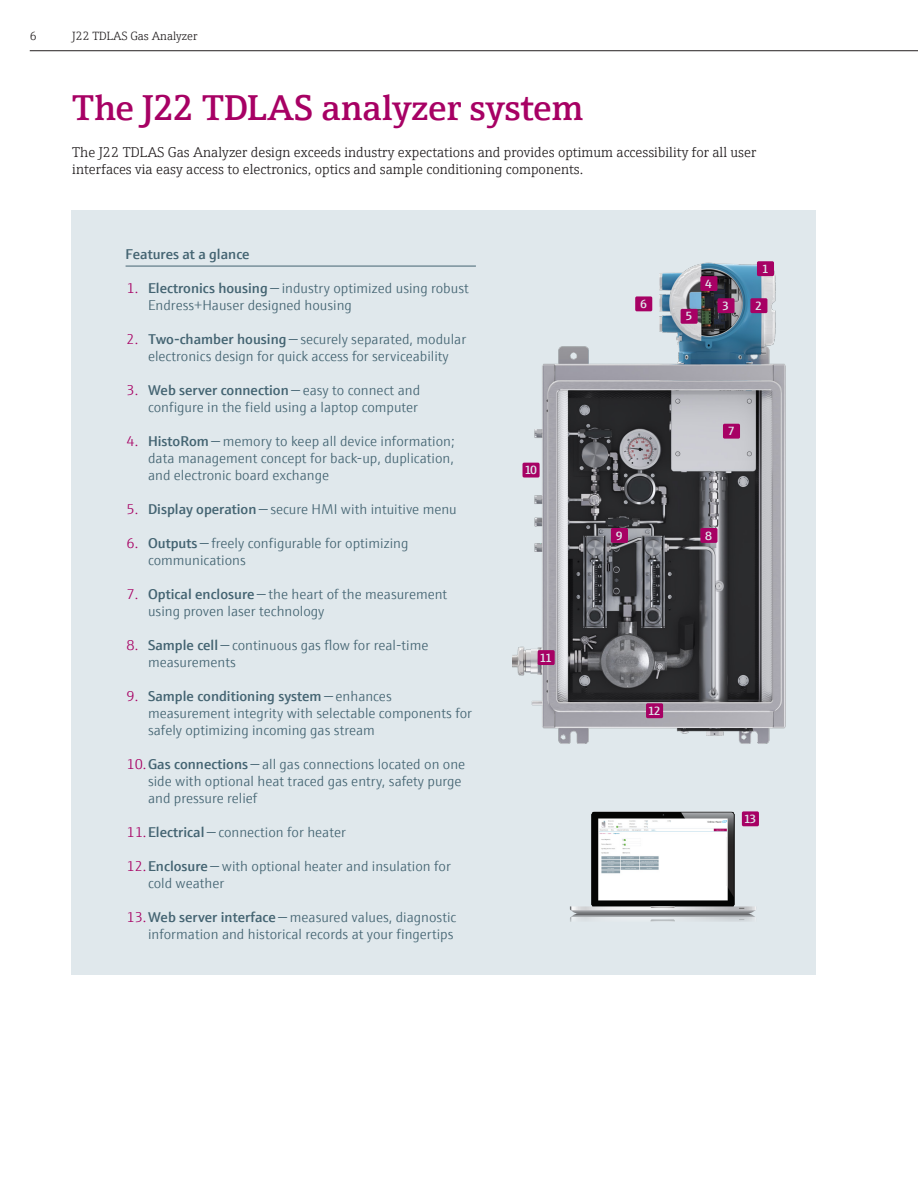
<style>
.page{position:relative;width:918px;height:1188px;background:#fff}
.page>*{position:absolute;margin:0;border:0;box-sizing:border-box;transform-origin:0 0}
.Brochure_Inside_Head{font:600 36px "E+H Serif";color:#a70164}
.t1{font:300 14.25px/17px "E+H Sans";color:#446472}
.t2{font:300 14.25px/17px "E+H Serif";color:#231f20}
.Chart_Title{font:600 14.25px "E+H Sans";color:#446472}
.t3{font:300 12px "E+H Serif";color:#231f20}
.t4{font:600 12px "E+H Sans";letter-spacing:-.1em;color:#e0e8ec}
.s1{color:#a70164}
.s2{font-weight:600}
</style>
<div class="page">
<div style="left:72px;top:211px;width:744px;height:764px;background:#e0e8ec"></div>
<hr style="left:30px;top:50px;width:888px;height:1px;background:#231f20">
<img style="left:512px;top:262px;width:274px;height:482px">
<svg style="left:570px;top:811px;width:186px;height:111px"></svg>
<img style="left:599px;top:820px;width:128px;height:66px">
<hr style="left:126px;top:266px;width:350px;height:1px;background:#446472">
<div style="left:700px;top:528px;width:17px;height:15px;background:#a70164;border-radius:2px"></div>
<div style="left:611px;top:528px;width:17px;height:15px;background:#a70164;border-radius:2px"></div>
<div style="left:523px;top:463px;width:17px;height:15px;background:#a70164;border-radius:2px"></div>
<div style="left:538px;top:650px;width:17px;height:15px;background:#a70164;border-radius:2px"></div>
<div style="left:646px;top:703px;width:17px;height:15px;background:#a70164;border-radius:2px"></div>
<div style="left:742px;top:811px;width:17px;height:15px;background:#a70164;border-radius:2px"></div>
<div style="left:723px;top:424px;width:17px;height:15px;background:#a70164;border-radius:2px"></div>
<div style="left:681px;top:309px;width:17px;height:15px;background:#a70164;border-radius:2px"></div>
<div style="left:635px;top:296px;width:17px;height:15px;background:#a70164;border-radius:2px"></div>
<div style="left:700px;top:276px;width:17px;height:15px;background:#a70164;border-radius:2px"></div>
<div style="left:717px;top:298px;width:18px;height:15px;background:#a70164;border-radius:2px"></div>
<div style="left:757px;top:261px;width:17px;height:15px;background:#a70164;border-radius:2px"></div>
<div style="left:750px;top:298px;width:17px;height:15px;background:#a70164;border-radius:2px"></div>
<p class="t3" style="left:30px;top:27px;width:8px">6</p>
<p class="t3" style="left:72px;top:27px;width:127px">J22 TDLAS Gas Analyzer</p>
<p class="Brochure_Inside_Head" style="left:72px;top:80px;width:513px">The J22 TDLAS analyzer system</p>
<p class="t2" style="left:72px;top:143px;width:686px">The J22 TDLAS Gas Analyzer design exceeds industry expectations and provides optimum accessibility for all user interfaces via easy access to electronics, optics and sample conditioning components.</p>
<p class="Chart_Title" style="left:126px;top:243px;width:126px">Features at a glance</p>
<p class="t1" style="left:148px;top:279px;width:322px;text-indent:-22px"><span class="s1">1.</span> <span class="s2">Electronics housing</span> — industry optimized using robust<br>Endress+Hauser designed housing</p>
<p class="t1" style="left:126px;top:330px;width:341px;text-align:center"><span class="s1">2.</span> <span class="s2">Two-chamber housing</span> — securely separated, modular electronics design for quick access for serviceability</p>
<p class="t1" style="left:126px;top:381px;width:295px;text-align:right"><span class="s1">3.</span> <span class="s2">Web server connection</span> — easy to connect and configure in the field using a laptop computer</p>
<p class="t1" style="left:148px;top:432px;width:308px;text-align:justify;text-indent:-22px"><span class="s1">4.</span> <span class="s2">HistoRom</span> — memory to keep all device information; data management concept for back-up, duplication, and electronic board exchange</p>
<p class="t1" style="left:126px;top:500px;width:332px"><span class="s1">5.</span> <span class="s2">Display operation</span> — secure HMI with intuitive menu</p>
<p class="t1" style="left:148px;top:534px;width:262px;text-indent:-22px"><span class="s1">6.</span> <span class="s2">Outputs</span> — freely configurable for optimizing communications</p>
<p class="t1" style="left:148px;top:585px;width:301px;text-indent:-22px"><span class="s1">7.</span> <span class="s2">Optical enclosure</span> — the heart of the measurement using proven laser technology</p>
<p class="t1" style="left:148px;top:636px;width:282px;text-indent:-22px"><span class="s1">8.</span> <span class="s2">Sample cell</span> — continuous gas flow for real-time measurements</p>
<p class="t1" style="left:148px;top:687px;width:326px;text-indent:-22px"><span class="s1">9.</span> <span class="s2">Sample conditioning system</span> — enhances measurement integrity with selectable components for safely optimizing incoming gas stream</p>
<p class="t1" style="left:148px;top:755px;width:319px;text-indent:-22px"><span class="s1">10.</span><span class="s2">Gas connections</span> — all gas connections located on one side with optional heat traced gas entry, safety purge and pressure relief</p>
<p class="t1" style="left:126px;top:823px;width:221px"><span class="s1">11.</span><span class="s2">Electrical</span> — connection for heater</p>
<p class="t1" style="left:148px;top:857px;width:304px;text-indent:-22px"><span class="s1">12.</span><span class="s2">Enclosure</span> — with optional heater and insulation for cold weather</p>
<p class="t1" style="left:126px;top:908px;width:331px;text-align:right"><span class="s1">13.</span><span class="s2">Web server interface</span> — measured values, diagnostic information and historical records at your fingertips</p>
<p class="t4" style="left:524px;top:461px;width:14px">10</p>
<p class="t4" style="left:540px;top:648px;width:14px">11</p>
<p class="t4" style="left:640px;top:295px;width:8px">6</p>
<p class="t4" style="left:685px;top:307px;width:8px">5</p>
<p class="t4" style="left:705px;top:274px;width:8px">4</p>
<p class="t4" style="left:722px;top:296px;width:8px">3</p>
<p class="t4" style="left:762px;top:259px;width:8px">1</p>
<p class="t4" style="left:755px;top:296px;width:8px">2</p>
<p class="t4" style="left:728px;top:422px;width:8px">7</p>
<p class="t4" style="left:616px;top:526px;width:8px">9</p>
<p class="t4" style="left:705px;top:526px;width:8px">8</p>
<p class="t4" style="left:648px;top:702px;width:14px">12</p>
<p class="t4" style="left:744px;top:810px;width:14px">13</p>
</div>
